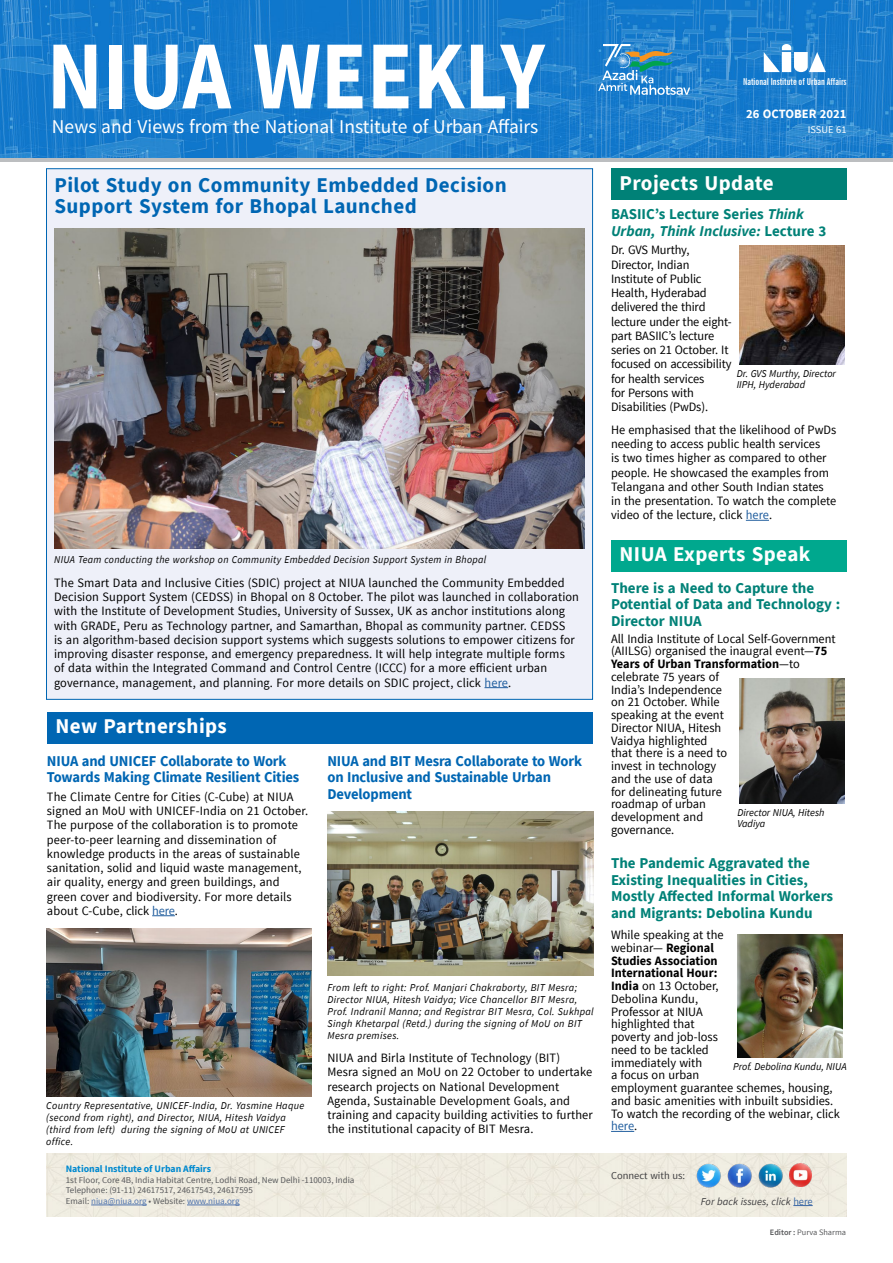
<style>
.page{position:relative;width:893px;height:1263px;background:#fff}
.page>*{position:absolute;margin:0;border:0;box-sizing:border-box;transform-origin:0 0}
.t1{font:700 97.65px "Source Sans Pro";color:#fff;scale:.86 1}
.t2{font:700 21px/21px "Source Sans Pro";letter-spacing:.02em;color:#0066b3}
.t3{font:700 21px "Source Sans Pro";letter-spacing:.02em;color:#fff}
.t4{font:19.5px "Source Sans Variable";color:#fff}
.t5{font:700 15px/16.5px "Source Sans Pro";color:#008177}
.t6{font:700 15px/16.5px "Source Sans Pro";letter-spacing:-.01em;color:#0066b3}
.t7{font:12.75px/14.2px "Source Sans Pro";color:#000}
.t8{font:700 12.6px "Source Sans Pro";color:#fff}
.t9{font:italic 10.5px/12px "Source Sans Pro";letter-spacing:.03em;color:#000}
.t10{font:italic 10.5px/11.2px "Source Sans Pro";color:#000}
.t11{font:italic 10.5px "Source Sans Pro";letter-spacing:.03em;color:#000;scale:.95 1}
.t12{font:italic 10.5px "Source Sans Pro";color:#414042}
.t13{font:10.5px "Source Sans Pro";color:#414042}
.t14{font:10.35px "Source Sans Pro";color:#fff}
.t15{font:700 9.75px "Source Sans Pro";color:#0089cf}
.t16{font:700 extra-condensed 9.6px "News Gothic BT";color:#fff}
.t17{font:9px/10.8px "Source Sans Pro";color:#58595b}
.t18{font:8.25px "Source Sans Pro";color:#58595b}
.s1{color:#215e9e}
.s2{color:#4f73ad}
.s3{font-style:italic}
.s4{font-weight:700}
.s5{font-style:normal;color:#3a68a5}
.s6{font-weight:600}
</style>
<div class="page">
<div style="left:46px;top:169px;width:547px;height:530px;background:#eef0f9;border:1px solid #0066b3"></div>
<div style="left:47px;top:712px;width:545px;height:32px;background:#0066b3"></div>
<div style="left:46px;top:1154px;width:800px;height:62px;background:#efece0"></div>
<img style="left:696px;top:1163px;width:25px;height:25px">
<img style="left:727px;top:1163px;width:25px;height:25px">
<img style="left:758px;top:1163px;width:25px;height:25px">
<img style="left:789px;top:1164px;width:23px;height:22px">
<hr style="left:91px;top:1205px;width:56px;height:1px;background:#4f73ad">
<hr style="left:187px;top:1205px;width:53px;height:1px;background:#4f73ad">
<svg style="left:793px;top:1205px;width:20px;height:7px"></svg>
<svg style="left:0;top:157px;width:893px;height:4px;background:#94aec3"></svg>
<img style="left:0;top:0;width:893px;height:157px">
<svg style="left:764px;top:44px;width:62px;height:28px"></svg>
<svg style="left:598px;top:44px;width:92px;height:51px;background:#4794c8"></svg>
<div style="left:611px;top:169px;width:235px;height:31px;background:#008177"></div>
<div style="left:611px;top:540px;width:236px;height:32px;background:#00a88e"></div>
<svg style="left:152px;top:915px;width:23px;height:1px"></svg>
<img style="left:54px;top:228px;width:531px;height:321px">
<svg style="left:484px;top:687px;width:24px;height:1px"></svg>
<svg style="left:611px;top:1131px;width:23px;height:1px"></svg>
<svg style="left:746px;top:520px;width:23px;height:1px"></svg>
<img style="left:737px;top:935px;width:105px;height:122px">
<img style="left:739px;top:245px;width:105px;height:120px">
<img style="left:740px;top:679px;width:104px;height:124px">
<img style="left:47px;top:928px;width:265px;height:169px">
<img style="left:328px;top:811px;width:265px;height:164px">
<h1 class="t1" style="left:47px;top:10px;width:580px">NIUA WEEKLY</h1>
<h3 class="t4" style="left:52px;top:114px;width:488px">News and Views from the National Institute of Urban Affairs</h3>
<h2 class="t2" style="left:54px;top:174px;width:454px">Pilot Study on Community Embedded Decision<br>Support System for Bhopal Launched</h2>
<p class="t11" style="left:54px;top:553px;width:456px">NIUA Team conducting the workshop on Community Embedded Decision Support System in Bhopal</p>
<p class="t7" style="left:54px;top:576px;width:526px">The Smart Data and Inclusive Cities (SDIC) project at NIUA launched the Community Embedded Decision Support System (CEDSS) in Bhopal on 8 October. The pilot was launched in collaboration with the Institute of Development Studies, University of Sussex, UK as anchor institutions along with GRADE, Peru as Technology partner, and Samarthan, Bhopal as community partner. CEDSS<br>is an algorithm-based decision support systems which suggests solutions to empower citizens for improving disaster response, and emergency preparedness. It will help integrate multiple forms<br>of data within the Integrated Command and Control Centre (ICCC) for a more efficient urban governance, management, and planning. For more details on SDIC project, click <span class="s1">here</span>.</p>
<h2 class="t3" style="left:55px;top:712px;width:173px">New Partnerships</h2>
<p class="t6" style="left:47px;top:752px;width:254px">NIUA and UNICEF Collaborate to Work<br>Towards Making Climate Resilient Cities</p>
<p class="t7" style="left:47px;top:790px;width:263px">The Climate Centre for Cities (C-Cube) at NIUA signed an MoU with UNICEF-India on 21 October.<br>The purpose of the collaboration is to promote peer-to-peer learning and dissemination of knowledge products in the areas of sustainable sanitation, solid and liquid waste management, air quality, energy and green buildings, and green cover and biodiversity. For more details about C-Cube, click <span class="s1">here</span>.</p>
<p class="t6" style="left:327px;top:752px;width:256px">NIUA and BIT Mesra Collaborate to Work on Inclusive and Sustainable Urban<br>Development</p>
<p class="t9" style="left:46px;top:1100px;width:260px">Country Representative, UNICEF-India, Dr. Yasmine Haque (second from right), and Director, NIUA, Hitesh Vaidya (third from left) during the signing of MoU at UNICEF office.</p>
<p class="t9" style="left:328px;top:981px;width:268px">From left to right: Prof. Manjari Chakraborty, BIT Mesra; Director NIUA, Hitesh Vaidya; Vice Chancellor BIT Mesra, Prof. Indranil Manna; and Registrar BIT Mesra, Col. Sukhpal Singh Khetarpal (Retd.) during the signing of MoU on BIT Mesra premises.</p>
<p class="t7" style="left:327px;top:1051px;width:267px">NIUA and Birla Institute of Technology (BIT)<br>Mesra signed an MoU on 22 October to undertake research projects on National Development Agenda, Sustainable Development Goals, and training and capacity building activities to further the institutional capacity of BIT Mesra.</p>
<p class="t15" style="left:66px;top:1162px;width:147px">National Institute of Urban Affairs</p>
<p class="t17" style="left:66px;top:1174px;width:290px">1st Floor, Core 4B, India Habitat Centre, Lodhi Road, New Delhi -110003, India<br>Telephone: (91-11) 24617517, 24617543, 24617595<br>Email: <span class="s2">niua@niua.org</span> • Website: <span class="s2">www.niua.org</span></p>
<p class="t16" style="left:743px;top:75px;width:105px">National Institute of Urban Affairs</p>
<p class="t8" style="left:746px;top:105px;width:102px">26 OCTOBER 2021</p>
<h2 class="t3" style="left:619px;top:168px;width:156px">Projects Update</h2>
<p class="t14" style="left:808px;top:123px;width:40px">ISSUE 61</p>
<p class="t5" style="left:611px;top:206px;width:217px">BASIIC’s Lecture Series <span class="s3">Think<br>Urban, Think Inclusive:</span> Lecture 3</p>
<p class="t7" style="left:611px;top:243px;width:122px">Dr. GVS Murthy,<br>Director, Indian<br>Institute of Public<br>Health, Hyderabad delivered the third lecture under the eight&shy;part BASIIC’s lecture series on 21 October. It focused on accessibility for health services<br>for Persons with<br>Disabilities (PwDs).</p>
<p class="t7" style="left:611px;top:423px;width:227px">He emphasised that the likelihood of PwDs needing to access public health services<br>is two times higher as compared to other people. He showcased the examples from Telangana and other South Indian states in the presentation. To watch the complete video of the lecture, click <span class="s1">here</span>.</p>
<p class="t10" style="left:737px;top:367px;width:101px">Dr. GVS Murthy, Director<br>IIPH, Hyderabad</p>
<h2 class="t3" style="left:620px;top:540px;width:192px">NIUA Experts Speak</h2>
<p class="t5" style="left:611px;top:579px;width:231px">There is a Need to Capture the<br>Potential of Data and Technology :<br>Director NIUA</p>
<p class="t7" style="left:611px;top:632px;width:226px;line-height:12.8px">All India Institute of Local Self-Government (AIILSG) organised the inaugral event—<span class="s4">75<br>Years of Urban Transformation</span>—to celebrate 75 years of<br>India’s Independence<br>on 21 October. While<br>speaking at the event<br>Director NIUA, Hitesh<br>Vaidya highlighted<br>that there is a need to<br>invest in technology<br>and the use of data<br>for delineating future<br>roadmap of urban<br>development and<br>governance.</p>
<p class="t5" style="left:611px;top:855px;width:224px">The Pandemic Aggravated the<br>Existing Inequalities in Cities,<br>Mostly Affected Informal Workers and Migrants: Debolina Kundu</p>
<p class="t7" style="left:611px;top:929px;width:230px;line-height:12.8px">While speaking at the<br>webinar— <span class="s4">Regional<br>Studies Association<br>International Hour:<br>India</span> on 13 October,<br>Debolina Kundu,<br>Professor at NIUA<br>highlighted that<br>poverty and job-loss<br>need to be tackled<br>immediately with<br>a focus on urban<br>employment guarantee schemes, housing, and basic amenities with inbuilt subsidies.<br>To watch the recording of the webinar, click <span class="s1">here</span>.</p>
<p class="t10" style="left:737px;top:806px;width:89px">Director NIUA, Hitesh<br>Vadiya</p>
<p class="t10" style="left:733px;top:1060px;width:115px">Prof. Debolina Kundu, NIUA</p>
<p class="t13" style="left:611px;top:1169px;width:76px">Connect with us:</p>
<p class="t12" style="left:701px;top:1194px;width:113px">For back issues, click <span class="s5">here</span></p>
<p class="t18" style="left:770px;top:1227px;width:78px"><span class="s6">Editor :</span> Purva Sharma</p>
</div>
